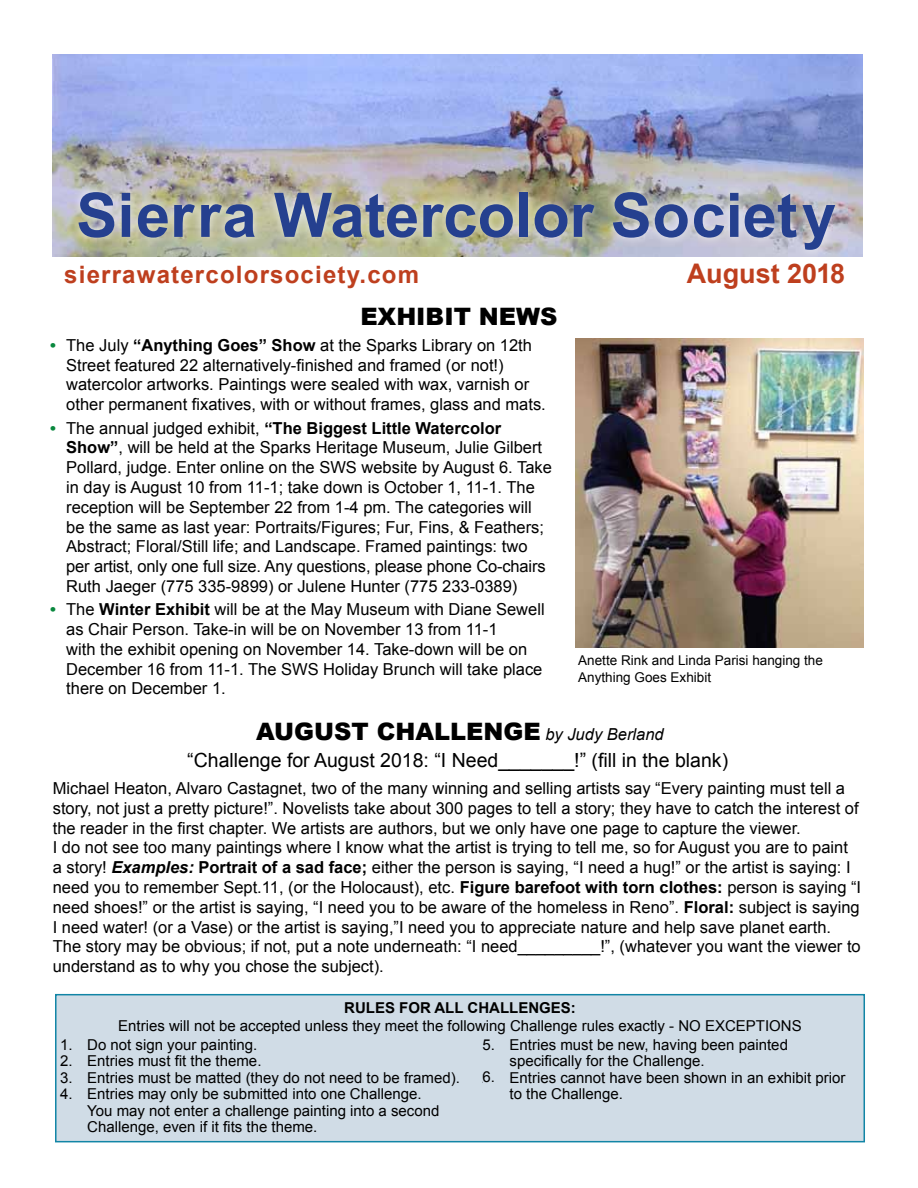
<style>
.page{position:relative;width:918px;height:1188px;background:#fff}
.page>*{position:absolute;margin:0;border:0;box-sizing:border-box;transform-origin:0 0}
.t1{font:700 61.5px "Arial";color:#25408f}
.t2{font:700 27px "Arial";color:#be3f1e}
.t3{font:900 24px "Arial";color:#000}
.t4{font:700 24px "Arial";letter-spacing:.05em;color:#be3f1e}
.t5{font:19.5px "Arial";color:#000}
.t6{font:16.5px/19.8px "Arial";color:#000}
.t7{font:15px/16.5px "Arial";color:#000}
.t8{font:700 15px "Arial";color:#000}
.t9{font:13.5px/16.2px "Arial";color:#000}
.s1{font-weight:700;color:#09883e}
.s2{font-weight:700}
.s3{font-weight:400;font-style:italic;font-size:16.5px}
.s4{font-weight:700;font-style:italic}
</style>
<div class="page">
<img style="left:53px;top:54px;width:810px;height:202px">
<div style="left:69px;top:182px;width:775px;height:76px;background:#fff;opacity:.75"></div>
<div style="left:56px;top:995px;width:808px;height:147px;background:#d0dce6"></div>
<div style="left:55px;top:994px;width:810px;height:148px;border:2px solid #1185a6"></div>
<div style="left:60px;top:1039px;width:411px;height:101px;background:#d0dce6"></div>
<div style="left:483px;top:1039px;width:367px;height:101px;background:#d0dce6"></div>
<img style="left:575px;top:339px;width:289px;height:308px">
<h1 class="t1" style="left:76px;top:175px;width:761px">Sierra Watercolor Society</h1>
<h3 class="t4" style="left:64px;top:259px;width:356px">sierrawatercolorsociety.com</h3>
<h2 class="t2" style="left:687px;top:256px;width:160px">August 2018</h2>
<h3 class="t3" style="left:360px;top:299px;width:199px">EXHIBIT NEWS</h3>
<p class="t6" style="left:66px;top:335px;width:481px;text-indent:-16px"><span class="s1">•</span> The July <span class="s2">“Anything Goes” Show</span> at the Sparks Library on 12th Street featured 22 alternatively-finished and framed (or not!) watercolor artworks. Paintings were sealed with wax, varnish or other permanent fixatives, with or without frames, glass and mats.</p>
<p class="t6" style="left:66px;top:418px;width:487px;text-indent:-16px"><span class="s1">•</span> The annual judged exhibit, <span class="s2">“The Biggest Little Watercolor Show”</span>, will be held at the Sparks Heritage Museum, Julie Gilbert Pollard, judge. Enter online on the SWS website by August 6. Take in day is August 10 from 11-1; take down is October 1, 11-1. The reception will be September 22 from 1-4 pm. The categories will be the same as last year: Portraits/Figures; Fur, Fins, &amp; Feathers; Abstract; Floral/Still life; and Landscape. Framed paintings: two per artist, only one full size. Any questions, please phone Co-chairs Ruth Jaeger (775 335-9899) or Julene Hunter (775 233-0389)</p>
<p class="t6" style="left:66px;top:600px;width:480px;text-indent:-16px"><span class="s1">•</span> The <span class="s2">Winter Exhibit</span> will be at the May Museum with Diane Sewell as Chair Person. Take-in will be on November 13 from 11-1<br>with the exhibit opening on November 14. Take-down will be on December 16 from 11-1. The SWS Holiday Brunch will take place there on December 1.</p>
<p class="t9" style="left:578px;top:653px;width:246px">Anette Rink and Linda Parisi hanging the<br>Anything Goes Exhibit</p>
<h3 class="t3" style="left:256px;top:714px;width:409px">AUGUST CHALLENGE <span class="s3">by Judy Berland</span></h3>
<p class="t5" style="left:187px;top:747px;width:542px">“Challenge for August 2018: “I Need_______!” (fill in the blank)</p>
<p class="t6" style="left:53px;top:779px;width:810px">Michael Heaton, Alvaro Castagnet, two of the many winning and selling artists say “Every painting must tell a story, not just a pretty picture!”. Novelists take about 300 pages to tell a story; they have to catch the interest of the reader in the first chapter. We artists are authors, but we only have one page to capture the viewer.<br>I do not see too many paintings where I know what the artist is trying to tell me, so for August you are to paint a story! <span class="s4">Examples:</span> <span class="s2">Portrait of a sad face;</span> either the person is saying, “I need a hug!” or the artist is saying: I need you to remember Sept.11, (or the Holocaust), etc. <span class="s2">Figure barefoot with torn clothes:</span> person is saying “I need shoes!” or the artist is saying, “I need you to be aware of the homeless in Reno”. <span class="s2">Floral:</span> subject is saying I need water! (or a Vase) or the artist is saying,”I need you to appreciate nature and help save planet earth.<br>The story may be obvious; if not, put a note underneath: “I need_________!”, (whatever you want the viewer to understand as to why you chose the subject).</p>
<p class="t8" style="left:344px;top:998px;width:233px">RULES FOR ALL CHALLENGES:</p>
<p class="t7" style="left:118px;top:1018px;width:685px">Entries will not be accepted unless they meet the following Challenge rules exactly - NO EXCEPTIONS</p>
<p class="t7" style="left:60px;top:1036px;width:199px">1. Do not sign your painting.</p>
<p class="t7" style="left:60px;top:1053px;width:203px">2. Entries must fit the theme.</p>
<p class="t7" style="left:60px;top:1069px;width:401px">3. Entries must be matted (they do not need to be framed).</p>
<p class="t7" style="left:87px;top:1086px;width:354px;text-indent:-27px">4. Entries may only be submitted into one Challenge.<br>You may not enter a challenge painting into a second<br>Challenge, even if it fits the theme.</p>
<p class="t7" style="left:483px;top:1036px;width:307px">1 Entries must be new, having been painted</p>
<p class="t7" style="left:510px;top:1053px;width:197px">specifically for the Challenge.</p>
<p class="t7" style="left:483px;top:1069px;width:364px">2 Entries cannot have been shown in an exhibit prior</p>
<p class="t7" style="left:510px;top:1086px;width:115px">to the Challenge.</p>
<p class="t7" style="left:483px;top:1037px;width:14px">5.</p>
<p class="t7" style="left:483px;top:1069px;width:14px">6.</p>
</div>
